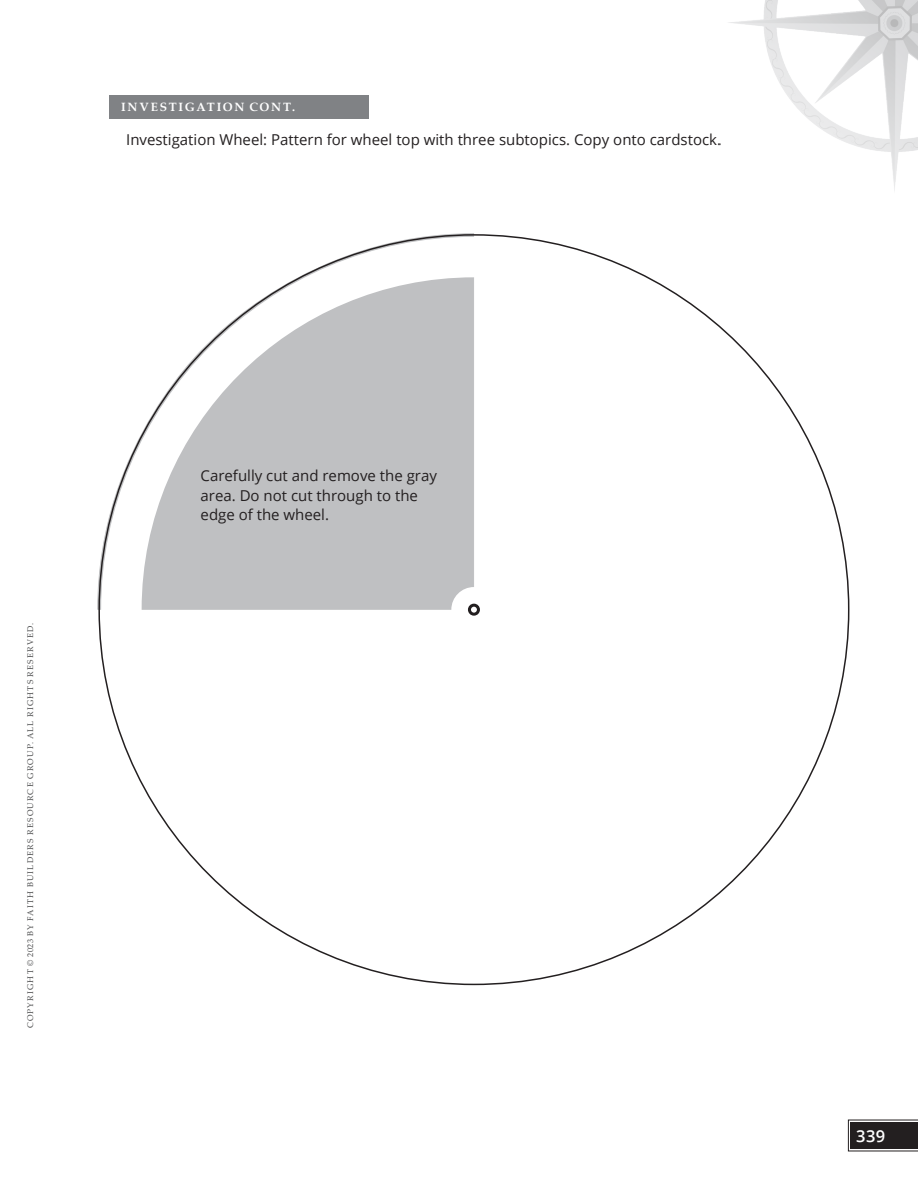
<style>
.page{position:relative;width:918px;height:1188px;background:#fff}
.page>*{position:absolute;margin:0;border:0;box-sizing:border-box;transform-origin:0 0}
.t1{font:600 16.5px "Open Sans";color:#fff}
.Regular_Paragraph_wo_indent{font:15px/19.5px "Open Sans";color:#231f20}
.Section_Continued_note{font:700 12px "Palatino Linotype";letter-spacing:.135em;color:#fff}
.t2{font:8.25px "Palatino Linotype";letter-spacing:.145em;color:#4b4c4d}
</style>
<div class="page">
<div style="left:109px;top:95px;width:260px;height:24px;background:#808285"></div>
<img style="left:729px;top:0;width:189px;height:191px">
<svg style="left:848px;top:1119px;width:70px;height:33px;background:#403c3d"></svg>
<svg style="left:97px;top:233px;width:377px;height:377px"></svg>
<div style="left:101px;top:237px;width:746px;height:745px;border:40px solid #fff;border-radius:50%"></div>
<div style="left:451px;top:587px;width:46px;height:45px;background:#fff;border-radius:50%"></div>
<div style="left:468px;top:604px;width:12px;height:12px;border:3px solid #231f20;border-radius:50%"></div>
<p class="Section_Continued_note" style="left:121px;top:98px;width:176px">INVESTIGATION CONT.</p>
<p class="Regular_Paragraph_wo_indent" style="left:126px;top:129px;width:596px">Investigation Wheel: Pattern for wheel top with three subtopics. Copy onto cardstock.</p>
<p class="t2" style="left:24px;top:1028px;width:407px;rotate:-90deg">COPYRIGHT © 2023 BY FAITH BUILDERS RESOURCE GROUP. ALL RIGHTS RESERVED.</p>
<p class="Regular_Paragraph_wo_indent" style="left:201px;top:466px;width:238px">Carefully cut and remove the gray area. Do not cut through to the edge of the wheel.</p>
<p class="t1" style="left:856px;top:1125px;width:30px">339</p>
</div>
